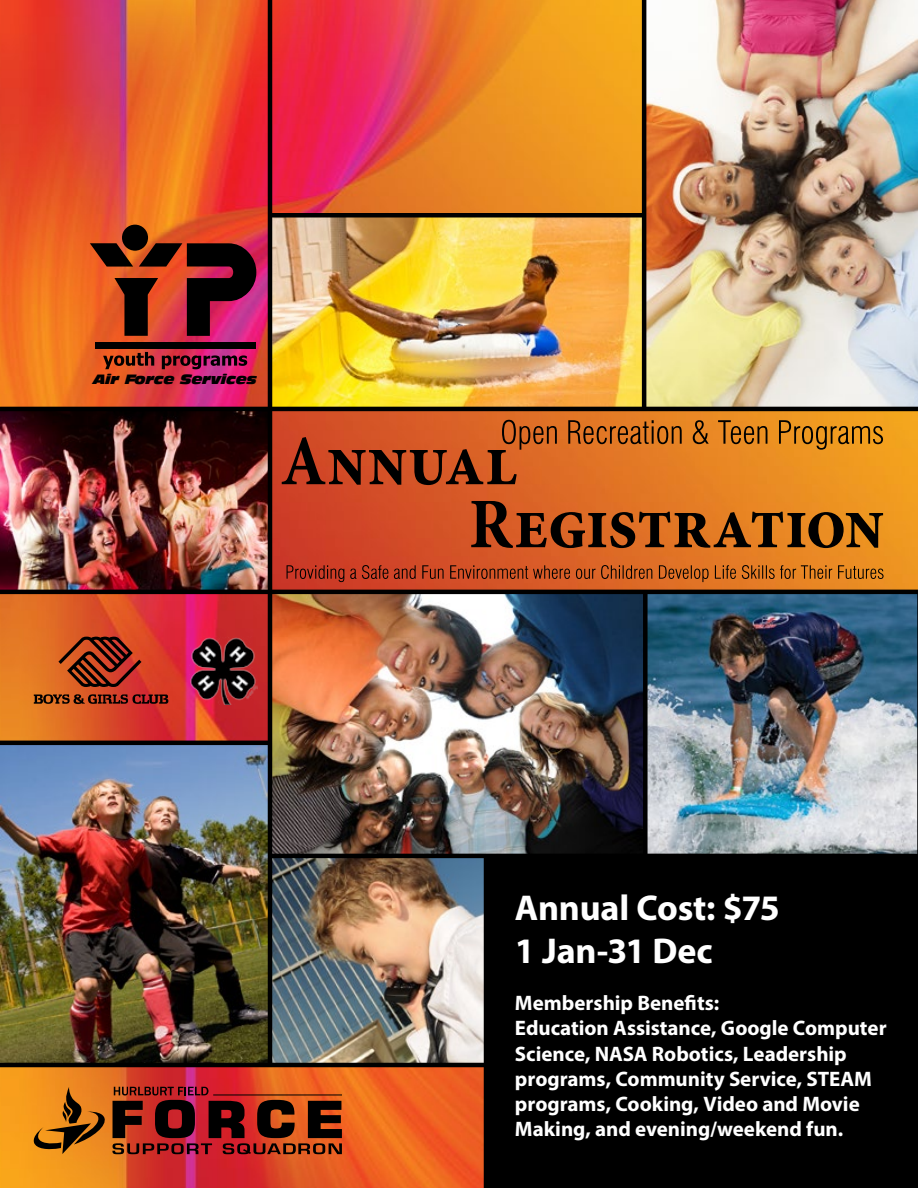
<style>
.page{position:relative;width:918px;height:1188px;background:#fff}
.page>*{position:absolute;margin:0;border:0;box-sizing:border-box;transform-origin:0 0}
.t1{font:700 36px/43.2px "Myriad Pro";letter-spacing:-.005em;color:#fff}
.t2{font:700 21px/25.2px "Myriad Pro";color:#fff}
.t3{font:italic 12.75px "Incised 901 BT Nord";color:#000}
</style>
<div class="page">
<img style="left:0;top:0;width:918px;height:1188px">
<img style="left:272px;top:594px;width:643px;height:260px">
<img style="left:272px;top:859px;width:211px;height:204px">
<img style="left:0;top:411px;width:268px;height:179px">
<img style="left:646px;top:0;width:272px;height:407px">
<img style="left:1px;top:745px;width:267px;height:318px">
<img style="left:272px;top:218px;width:370px;height:189px">
<svg style="left:34px;top:1087px;width:308px;height:67px;background:#8d3718"></svg>
<div style="left:122px;top:225px;width:26px;height:26px;background:#000;border-radius:50%"></div>
<svg style="left:90px;top:243px;width:166px;height:93px;background:#7e2925"></svg>
<div style="left:95px;top:342px;width:161px;height:7px;background:#000"></div>
<svg style="left:103px;top:352px;width:144px;height:17px;background:#8e2637"></svg>
<svg style="left:287px;top:565px;width:597px;height:17px;background:#b3511f"></svg>
<svg style="left:471px;top:501px;width:412px;height:47px;background:#975018"></svg>
<svg style="left:282px;top:420px;width:601px;height:65px;background:#c2631f"></svg>
<svg style="left:58px;top:637px;width:83px;height:50px;background:#91351b"></svg>
<svg style="left:34px;top:694px;width:134px;height:10px"></svg>
<img style="left:190px;top:637px;width:67px;height:67px">
<hr style="left:0;top:407px;width:918px;height:4px;background:#000">
<hr style="left:268px;top:0;width:4px;height:1067px;background:#000">
<hr style="left:0;top:590px;width:918px;height:4px;background:#000">
<hr style="left:270px;top:854px;width:648px;height:4px;background:#000">
<hr style="left:484px;top:856px;width:4px;height:332px;background:#000">
<div style="left:643px;top:591px;width:5px;height:265px;background:#000"></div>
<hr style="left:0;top:741px;width:270px;height:4px;background:#000">
<hr style="left:0;top:1063px;width:486px;height:4px;background:#000">
<hr style="left:642px;top:0;width:4px;height:408px;background:#000">
<div style="left:269px;top:213px;width:375px;height:5px;background:#000"></div>
<div style="left:487px;top:858px;width:430px;height:329px;background:#000"></div>
<div style="left:486px;top:858px;width:432px;height:330px;border:2px solid #000"></div>
<p class="t3" style="left:93px;top:371px;width:166px">Air Force Services</p>
<h1 class="t1" style="left:515px;top:885px;width:267px">Annual Cost: $75<br>1 Jan-31 Dec</h1>
<p class="t2" style="left:515px;top:990px;width:373px">Membership Benefits:<br>Education Assistance, Google Computer Science, NASA Robotics, Leadership programs, Community Service, STEAM programs, Cooking, Video and Movie Making, and evening/weekend fun.</p>
</div>
